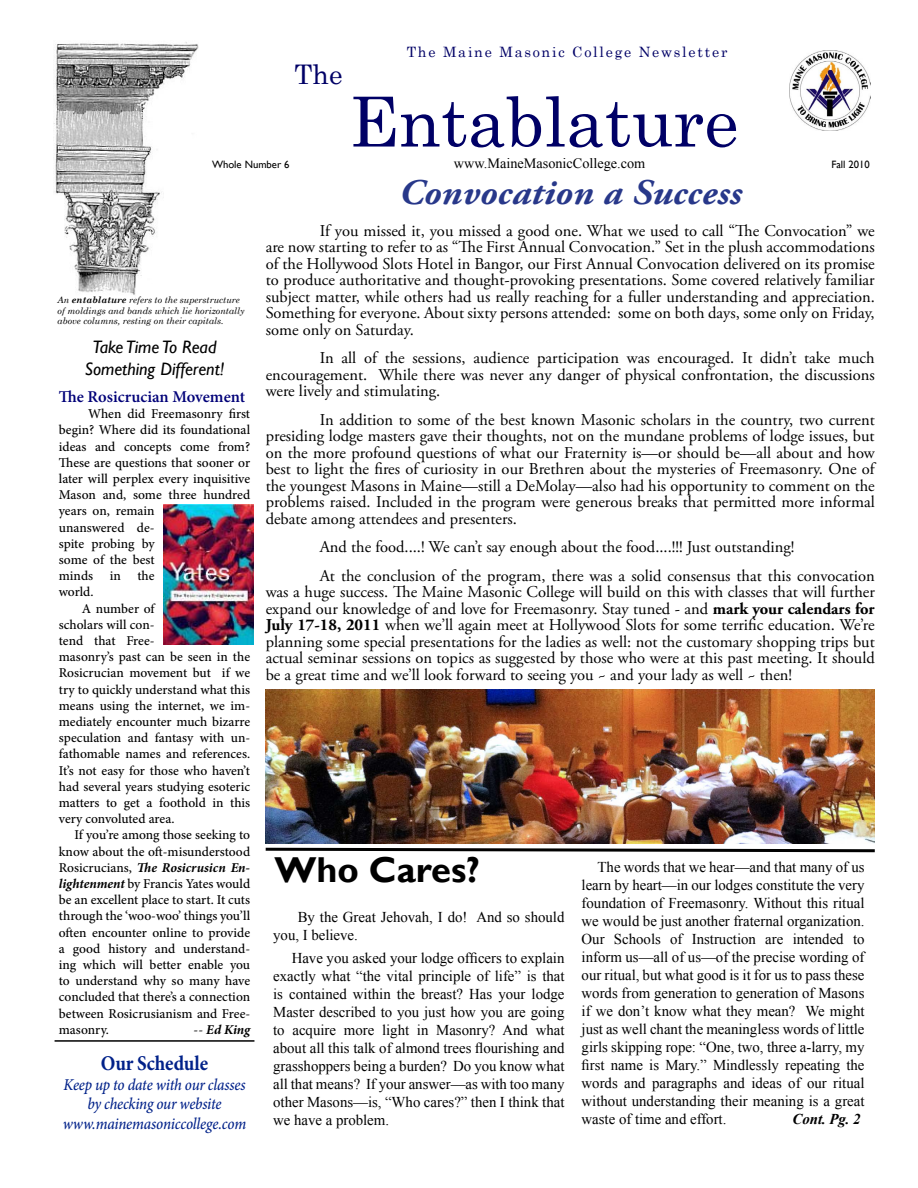
<style>
.page{position:relative;width:918px;height:1188px;background:#fff}
.page>*{position:absolute;margin:0;border:0;box-sizing:border-box;transform-origin:0 0}
.t1{font:69px "Century Schoolbook";color:#006}
.t2{font:italic 700 36px "Adobe Garamond Pro";letter-spacing:.005em;color:#28388a;scale:1.05 1}
.t3{font:700 36px "Gill Sans";color:#000}
.t4{font:27px "Century Schoolbook";color:#006}
.t5{font:700 21px "Minion Pro";color:#002189;scale:.91 1}
.t6{font:italic 18px/21.6px "Gill Sans";color:#000;text-align:center}
.t7{font:16.5px/16.5px "Adobe Garamond Pro";color:#000;text-align:justify}
.t8{font:italic 500 16.5px/19.8px "Minion Pro";letter-spacing:-.015em;color:#002189;text-align:center;scale:.91 1}
.t9{font:600 16.5px "Minion Pro";letter-spacing:-.005em;color:#000078}
.t10{font:15px/18px "Times New Roman";color:#000;text-align:justify}
.t11{font:italic 700 15px "Times New Roman";color:#000}
.t12{font:14.25px "Century Schoolbook";letter-spacing:.125em;color:#006}
.t13{font:14.25px "Times New Roman";color:#000}
.t14{font:500 13.5px "Minion Pro";color:#000}
.t15{font:italic 700 13.5px "Minion Pro";letter-spacing:.005em;color:#000}
.t16{font:10.65px "Gill Sans";color:#000}
.t17{font:italic 9px/10.8px "Century Schoolbook";color:#000}
.s1{font-weight:700}
.s2{font-weight:500;font-style:normal}
.s3{font-weight:700;font-style:italic}
</style>
<div class="page">
<img style="left:53px;top:42px;width:146px;height:253px">
<img style="left:790px;top:50px;width:80px;height:81px">
<img style="left:266px;top:690px;width:609px;height:153px">
<img style="left:163px;top:504px;width:91px;height:141px">
<hr style="left:55px;top:1040px;width:199px;height:2px;background:#000">
<svg style="left:265px;top:847px;width:610px;height:6px"></svg>
<h3 class="t4" style="left:295px;top:52px;width:50px">The</h3>
<p class="t12" style="left:407px;top:40px;width:322px">The Maine Masonic College Newsletter</p>
<h1 class="t1" style="left:349px;top:64px;width:391px">Entablature</h1>
<p class="t16" style="left:212px;top:159px;width:79px">Whole Number 6</p>
<p class="t13" style="left:454px;top:153px;width:193px">www.MaineMasonicCollege.com</p>
<p class="t16" style="left:831px;top:158px;width:40px">Fall 2010</p>
<p class="t17" style="left:58px;top:294px;width:189px">An <span class="s1">entablature</span> refers to the superstructure of moldings and bands which lie horizontally above columns, resting on their capitals.</p>
<p class="t6" style="left:85px;top:337px;width:141px">Take Time To Read<br>Something Different!</p>
<p class="t9" style="left:59px;top:385px;width:188px">The Rosicrucian Movement</p>
<p class="t14" style="left:88px;top:405px;width:164px">When did Freemasonry first</p>
<p class="t14" style="left:59px;top:421px;width:193px">begin? Where did its foundational</p>
<p class="t14" style="left:59px;top:437px;width:193px">ideas and concepts come from?</p>
<p class="t14" style="left:59px;top:453px;width:193px">These are questions that sooner or</p>
<p class="t14" style="left:59px;top:470px;width:193px">later will perplex every inquisitive</p>
<p class="t14" style="left:59px;top:486px;width:193px">Mason and, some three hundred</p>
<p class="t14" style="left:59px;top:502px;width:97px">years on, remain</p>
<p class="t14" style="left:59px;top:518px;width:97px">unanswered de-</p>
<p class="t14" style="left:59px;top:534px;width:97px">spite probing by</p>
<p class="t14" style="left:59px;top:551px;width:97px">some of the best</p>
<p class="t14" style="left:59px;top:567px;width:97px">minds in the</p>
<p class="t14" style="left:59px;top:583px;width:36px">world.</p>
<p class="t14" style="left:82px;top:599px;width:74px">A number of</p>
<p class="t14" style="left:59px;top:615px;width:97px">scholars will con-</p>
<p class="t14" style="left:59px;top:632px;width:97px">tend that Free-</p>
<p class="t14" style="left:59px;top:648px;width:193px">masonry’s past can be seen in the</p>
<p class="t14" style="left:59px;top:664px;width:193px">Rosicrucian movement but if we</p>
<p class="t14" style="left:59px;top:680px;width:193px">try to quickly understand what this</p>
<p class="t14" style="left:59px;top:696px;width:193px">means using the internet, we im-</p>
<p class="t14" style="left:59px;top:713px;width:193px">mediately encounter much bizarre</p>
<p class="t14" style="left:59px;top:729px;width:193px">speculation and fantasy with un-</p>
<p class="t14" style="left:59px;top:745px;width:193px">fathomable names and references.</p>
<p class="t14" style="left:59px;top:761px;width:193px">It’s not easy for those who haven’t</p>
<p class="t14" style="left:59px;top:777px;width:193px">had several years studying esoteric</p>
<p class="t14" style="left:59px;top:794px;width:193px">matters to get a foothold in this</p>
<p class="t14" style="left:59px;top:810px;width:117px">very convoluted area.</p>
<p class="t14" style="left:75px;top:826px;width:177px">If you’re among those seeking to</p>
<p class="t14" style="left:59px;top:842px;width:193px">know about the oft-misunderstood</p>
<p class="t15" style="left:59px;top:858px;width:193px"><span class="s2">Rosicrucians,</span> The Rosicrusicn En-</p>
<p class="t14" style="left:59px;top:875px;width:193px"><span class="s3">lightenment</span> by Francis Yates would</p>
<p class="t14" style="left:59px;top:891px;width:193px">be an excellent place to start. It cuts</p>
<p class="t14" style="left:59px;top:907px;width:193px">through the ‘woo-woo’ things you’ll</p>
<p class="t14" style="left:59px;top:923px;width:193px">often encounter online to provide</p>
<p class="t14" style="left:59px;top:939px;width:193px">a good history and understand-</p>
<p class="t14" style="left:59px;top:956px;width:193px">ing which will better enable you</p>
<p class="t14" style="left:59px;top:972px;width:193px">to understand why so many have</p>
<p class="t14" style="left:59px;top:988px;width:193px">concluded that there’s a connection</p>
<p class="t14" style="left:59px;top:1004px;width:193px">between Rosicrusianism and Free-</p>
<p class="t14" style="left:59px;top:1020px;width:52px">masonry.</p>
<p class="t15" style="left:194px;top:1020px;width:58px"><span class="s2">--</span> Ed King</p>
<p class="t5" style="left:101px;top:1048px;width:120px">Our Schedule</p>
<p class="t8" style="left:63px;top:1074px;width:203px">Keep up to date with our classes by checking our website www.mainemasoniccollege.com</p>
<h2 class="t2" style="left:399px;top:172px;width:328px">Convocation a Success</h2>
<p class="t7" style="left:266px;top:223px;width:611px;text-indent:54px">If you missed it, you missed a good one. What we used to call “The Convocation” we are now starting to refer to as “The First Annual Convocation.” Set in the plush accommodations of the Hollywood Slots Hotel in Bangor, our First Annual Convocation delivered on its promise to produce authoritative and thought-provoking presentations. Some covered relatively familiar subject matter, while others had us really reaching for a fuller understanding and appreciation.<br>Something for everyone. About sixty persons attended: some on both days, some only on Friday, some only on Saturday.</p>
<p class="t7" style="left:266px;top:350px;width:611px;text-indent:54px">In all of the sessions, audience participation was encouraged. It didn’t take much encouragement. While there was never any danger of physical confrontation, the discussions were lively and stimulating.</p>
<p class="t7" style="left:266px;top:412px;width:611px;text-indent:54px">In addition to some of the best known Masonic scholars in the country, two current presiding lodge masters gave their thoughts, not on the mundane problems of lodge issues, but on the more profound questions of what our Fraternity is—or should be—all about and how best to light the fires of curiosity in our Brethren about the mysteries of Freemasonry. One of the youngest Masons in Maine—still a DeMolay—also had his opportunity to comment on the problems raised. Included in the program were generous breaks that permitted more informal debate among attendees and presenters.</p>
<p class="t7" style="left:320px;top:533px;width:557px;line-height:28.5px">And the food....! We can’t say enough about the food....!!! Just outstanding!<br>At the conclusion of the program, there was a solid consensus that this convocation</p>
<p class="t7" style="left:266px;top:584px;width:611px">was a huge success. The Maine Masonic College will build on this with classes that will further expand our knowledge of and love for Freemasonry. Stay tuned - and <span class="s1">mark your calendars for July 17-18, 2011</span> when we’ll again meet at Hollywood Slots for some terrific education. We’re planning some special presentations for the ladies as well: not the customary shopping trips but actual seminar sessions on topics as suggested by those who were at this past meeting. It should be a great time and we’ll look forward to seeing you ~ and your lady as well ~ then!</p>
<h2 class="t3" style="left:275px;top:849px;width:207px">Who Cares?</h2>
<p class="t10" style="left:582px;top:858px;width:284px;text-indent:16px">The words that we hear—and that many of us learn by heart—in our lodges constitute the very foundation of Freemasonry. Without this ritual we would be just another fraternal organization.<br>Our Schools of Instruction are intended to inform us—all of us—of the precise wording of our ritual, but what good is it for us to pass these words from generation to generation of Masons if we don’t know what they mean? We might just as well chant the meaningless words of little girls skipping rope: “One, two, three a-larry, my first name is Mary.” Mindlessly repeating the words and paragraphs and ideas of our ritual without understanding their meaning is a great waste of time and effort.</p>
<p class="t10" style="left:273px;top:908px;width:293px;text-indent:25px">By the Great Jehovah, I do! And so should you, I believe.</p>
<p class="t10" style="left:273px;top:949px;width:293px;text-indent:18px">Have you asked your lodge officers to explain exactly what “the vital principle of life” is that is contained within the breast? Has your lodge Master described to you just how you are going to acquire more light in Masonry? And what about all this talk of almond trees flourishing and grasshoppers being a burden? Do you know what all that means? If your answer—as with too many other Masons—is, “Who cares?” then I think that we have a problem.</p>
<p class="t11" style="left:792px;top:1109px;width:70px">Cont. Pg. 2</p>
</div>
